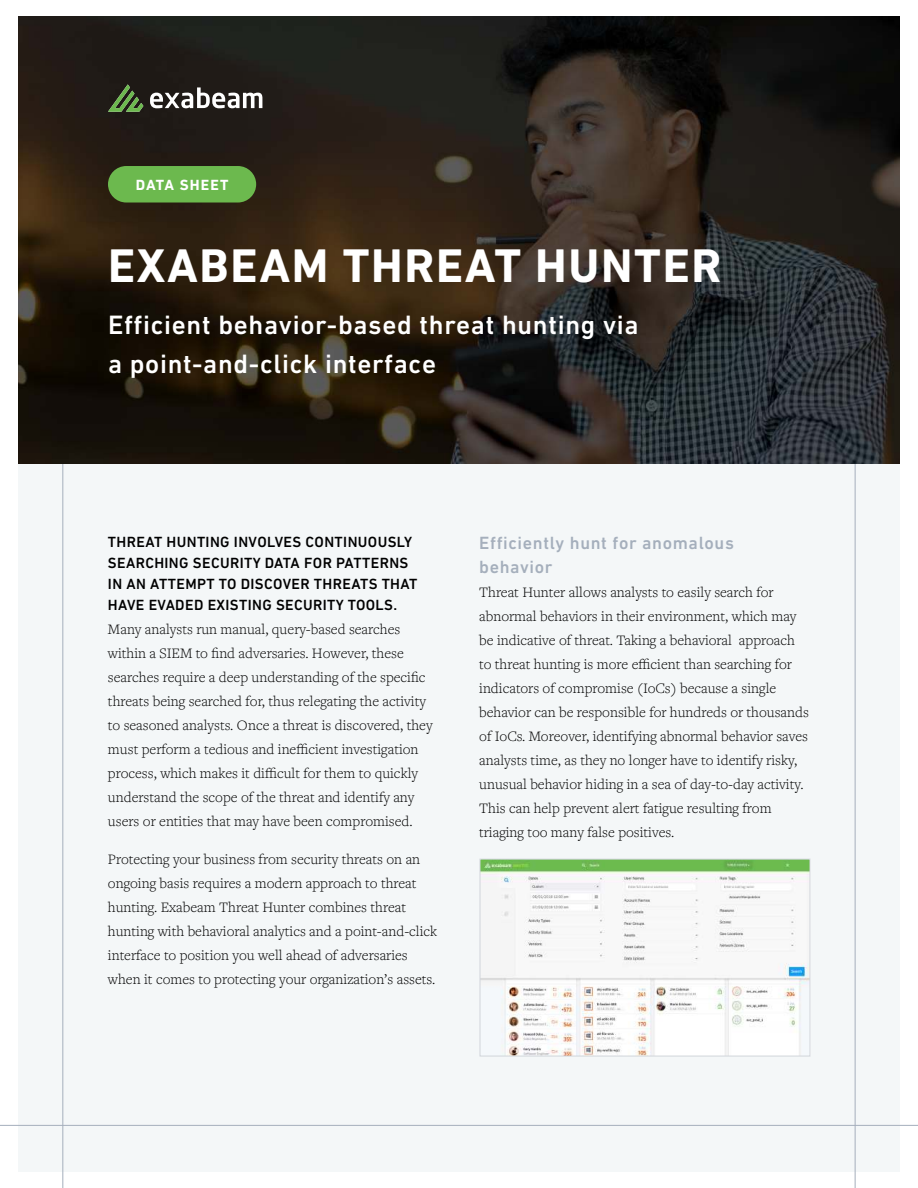
<style>
.page{position:relative;width:918px;height:1188px;background:#fff}
.page>*{position:absolute;margin:0;border:0;box-sizing:border-box;transform-origin:0 0}
.t1{font:700 48px "DIN Next LT Pro";letter-spacing:.035em;color:#fff}
.t2{font:500 27px/39px "DIN Next LT Pro";letter-spacing:.025em;color:#fff}
.t3{font:500 18px/24px "DIN Next LT Pro";letter-spacing:.035em;color:#a5afbc}
.t4{font:300 15px/24px "Freight Text Pro";color:#000}
.t5{font:500 15px/21px "DIN Next LT Pro";letter-spacing:.025em;color:#000}
.t6{font:700 15px "DIN Next LT Pro";letter-spacing:.075em;color:#fff}
</style>
<div class="page">
<div style="left:18px;top:16px;width:882px;height:1156px;background:#f4f7f8"></div>
<hr style="left:0;top:1125px;width:918px;height:1px;background:#a5afbc">
<hr style="left:63px;top:16px;width:1px;height:1172px;background:#a5afbc">
<hr style="left:855px;top:16px;width:1px;height:1172px;background:#a5afbc">
<img style="left:18px;top:16px;width:882px;height:447px">
<div style="left:108px;top:166px;width:148px;height:37px;background:#6cb94e;border-radius:18px"></div>
<svg style="left:108px;top:84px;width:35px;height:28px"></svg>
<svg style="left:150px;top:87px;width:112px;height:21px"></svg>
<img style="left:482px;top:861px;width:326px;height:193px">
<div style="left:480px;top:859px;width:330px;height:197px;border:1px solid #d1d5db"></div>
<p class="t6" style="left:136px;top:179px;width:94px">DATA SHEET</p>
<h1 class="t1" style="left:108px;top:246px;width:615px">EXABEAM THREAT HUNTER</h1>
<h2 class="t2" style="left:108px;top:308px;width:532px">Efficient behavior-based threat hunting via a point-and-click interface</h2>
<p class="t5" style="left:108px;top:533px;width:311px">THREAT HUNTING INVOLVES CONTINUOUSLY SEARCHING SECURITY DATA FOR PATTERNS IN AN ATTEMPT TO DISCOVER THREATS THAT HAVE EVADED EXISTING SECURITY TOOLS.</p>
<p class="t4" style="left:108px;top:619px;width:326px">Many analysts run manual, query-based searches within a SIEM to find adversaries. However, these searches require a deep understanding of the specific threats being searched for, thus relegating the activity to seasoned analysts. Once a threat is discovered, they must perform a tedious and inefficient investigation process, which makes it difficult for them to quickly understand the scope of the threat and identify any users or entities that may have been compromised.</p>
<p class="t4" style="left:108px;top:848px;width:331px">Protecting your business from security threats on an ongoing basis requires a modern approach to threat hunting. Exabeam Threat Hunter combines threat hunting with behavioral analytics and a point-and-click interface to position you well ahead of adversaries when it comes to protecting your organization’s assets.</p>
<p class="t3" style="left:479px;top:533px;width:256px">Efficiently hunt for anomalous behavior</p>
<p class="t4" style="left:479px;top:582px;width:331px">Threat Hunter allows analysts to easily search for abnormal behaviors in their environment, which may be indicative of threat. Taking a behavioral approach to threat hunting is more efficient than searching for indicators of compromise (IoCs) because a single behavior can be responsible for hundreds or thousands of IoCs. Moreover, identifying abnormal behavior saves analysts time, as they no longer have to identify risky, unusual behavior hiding in a sea of day-to-day activity.<br>This can help prevent alert fatigue resulting from triaging too many false positives.</p>
</div>
